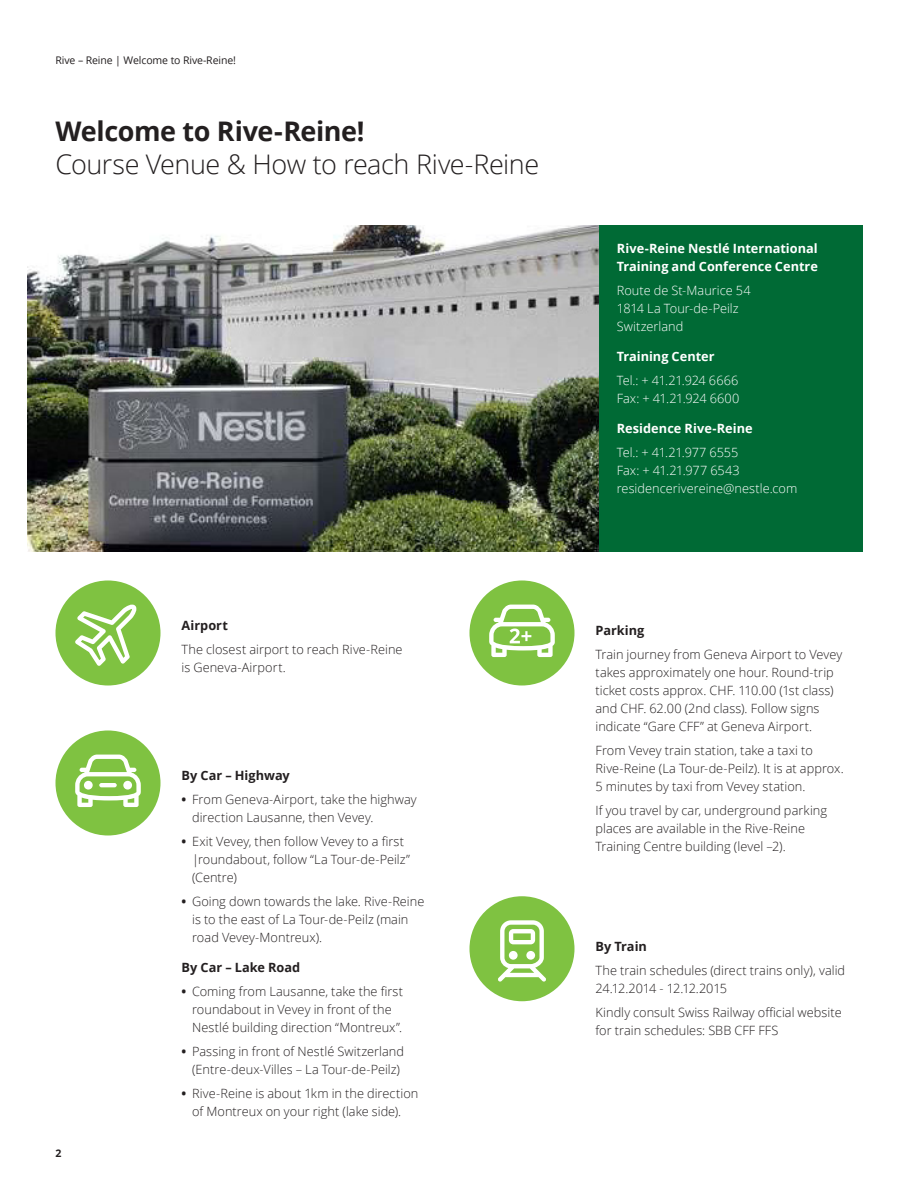
<style>
.page{position:relative;width:918px;height:1188px;background:#fff}
.page>*{position:absolute;margin:0;border:0;box-sizing:border-box;transform-origin:0 0}
.Cover_subheading_lig{font:300 27px "Open Sans";letter-spacing:-.015em;color:#231f20}
.Cover_headline_bold{font:700 27px "Open Sans";letter-spacing:-.015em;color:#231f20}
.Body_copy__8_5_12pt{font:300 12.75px/18px "Open Sans";letter-spacing:.005em;color:#231f20}
.Body_copy__8_5_12pt-2{font:300 12.75px/18px "Open Sans";color:#fff}
.Subhead_A__8_5_12pt{font:700 12.75px/18px "Open Sans";color:#fff}
.Subhead_A__8_5_12pt-2{font:700 12.75px "Open Sans";color:#231f20}
.Body_copy__8_5_12pt-3{font:300 12.75px/18px "Open Sans";letter-spacing:-.02em;color:#fff}
.t1{font:10.5px "Open Sans";letter-spacing:-.01em;color:#231f20}
.Brochure_title___Lef{font:700 10.5px "Open Sans";color:#231f20}
.s1{font-weight:700}
</style>
<div class="page">
<div style="left:599px;top:225px;width:263px;height:327px;background:#006a35"></div>
<img style="left:27px;top:225px;width:572px;height:327px">
<svg style="left:56px;top:580px;width:105px;height:106px"></svg>
<svg style="left:469px;top:580px;width:105px;height:105px"></svg>
<svg style="left:469px;top:896px;width:105px;height:105px"></svg>
<svg style="left:56px;top:730px;width:105px;height:105px"></svg>
<p class="t1" style="left:56px;top:53px;width:182px">Rive – Reine | Welcome to Rive-Reine!</p>
<p class="Cover_headline_bold" style="left:56px;top:112px;width:311px">Welcome to Rive-Reine!</p>
<p class="Cover_subheading_lig" style="left:56px;top:145px;width:485px">Course Venue &amp; How to reach Rive-Reine</p>
<p class="Subhead_A__8_5_12pt-2" style="left:182px;top:616px;width:48px">Airport</p>
<p class="Body_copy__8_5_12pt" style="left:182px;top:640px;width:223px">The closest airport to reach Rive-Reine is Geneva-Airport.</p>
<p class="Brochure_title___Lef" style="left:56px;top:1146px;width:7px">2</p>
<p class="Subhead_A__8_5_12pt-2" style="left:182px;top:766px;width:110px">By Car – Highway</p>
<p class="Body_copy__8_5_12pt" style="left:192px;top:790px;width:226px;text-indent:-11px"><span class="s1">•</span> From Geneva-Airport, take the highway direction Lausanne, then Vevey.</p>
<p class="Body_copy__8_5_12pt" style="left:192px;top:832px;width:219px;text-indent:-11px"><span class="s1">•</span> Exit Vevey, then follow Vevey to a first |roundabout, follow “La Tour-de-Peilz” (Centre)</p>
<p class="Body_copy__8_5_12pt" style="left:192px;top:892px;width:234px;text-indent:-11px"><span class="s1">•</span> Going down towards the lake. Rive-Reine is to the east of La Tour-de-Peilz (main road Vevey-Montreux).</p>
<p class="Subhead_A__8_5_12pt-2" style="left:182px;top:958px;width:120px">By Car – Lake Road</p>
<p class="Body_copy__8_5_12pt" style="left:192px;top:982px;width:213px;text-indent:-11px"><span class="s1">•</span> Coming from Lausanne, take the first roundabout in Vevey in front of the<br>Nestlé building direction “Montreux”.</p>
<p class="Body_copy__8_5_12pt" style="left:182px;top:1042px;width:224px;text-align:center"><span class="s1">•</span> Passing in front of Nestlé Switzerland (Entre-deux-Villes – La Tour-de-Peilz)</p>
<p class="Body_copy__8_5_12pt" style="left:182px;top:1084px;width:238px;text-align:center"><span class="s1">•</span> Rive-Reine is about 1km in the direction of Montreux on your right (lake side).</p>
<p class="Subhead_A__8_5_12pt" style="left:617px;top:239px;width:203px">Rive-Reine Nestlé International<br>Training and Conference Centre</p>
<p class="Body_copy__8_5_12pt-2" style="left:617px;top:281px;width:135px">Route de St-Maurice 54<br>1814 La Tour-de-Peilz<br>Switzerland</p>
<p class="Subhead_A__8_5_12pt" style="left:617px;top:347px;width:99px">Training Center</p>
<p class="Body_copy__8_5_12pt-3" style="left:617px;top:371px;width:124px">Tel.: + 41.21.924 6666<br>Fax: + 41.21.924 6600</p>
<p class="Subhead_A__8_5_12pt" style="left:617px;top:419px;width:137px">Residence Rive-Reine</p>
<p class="Body_copy__8_5_12pt-2" style="left:617px;top:443px;width:182px">Tel.: + 41.21.977 6555<br>Fax: + 41.21.977 6543 residencerivereine@nestle.com</p>
<p class="Subhead_A__8_5_12pt-2" style="left:596px;top:622px;width:50px">Parking</p>
<p class="Body_copy__8_5_12pt" style="left:596px;top:645px;width:248px">Train journey from Geneva Airport to Vevey takes approximately one hour. Round-trip ticket costs approx. CHF. 110.00 (1st class) and CHF. 62.00 (2nd class). Follow signs indicate “Gare CFF” at Geneva Airport.</p>
<p class="Body_copy__8_5_12pt" style="left:596px;top:741px;width:250px">From Vevey train station, take a taxi to<br>Rive-Reine (La Tour-de-Peilz). It is at approx.<br>5 minutes by taxi from Vevey station.</p>
<p class="Body_copy__8_5_12pt" style="left:596px;top:801px;width:233px">If you travel by car, underground parking places are available in the Rive-Reine<br>Training Centre building (level –2).</p>
<p class="Subhead_A__8_5_12pt-2" style="left:596px;top:937px;width:53px">By Train</p>
<p class="Body_copy__8_5_12pt" style="left:596px;top:961px;width:251px">The train schedules (direct trains only), valid<br>24.12.2014 - 12.12.2015</p>
<p class="Body_copy__8_5_12pt" style="left:596px;top:1003px;width:248px">Kindly consult Swiss Railway official website for train schedules: SBB CFF FFS</p>
</div>
